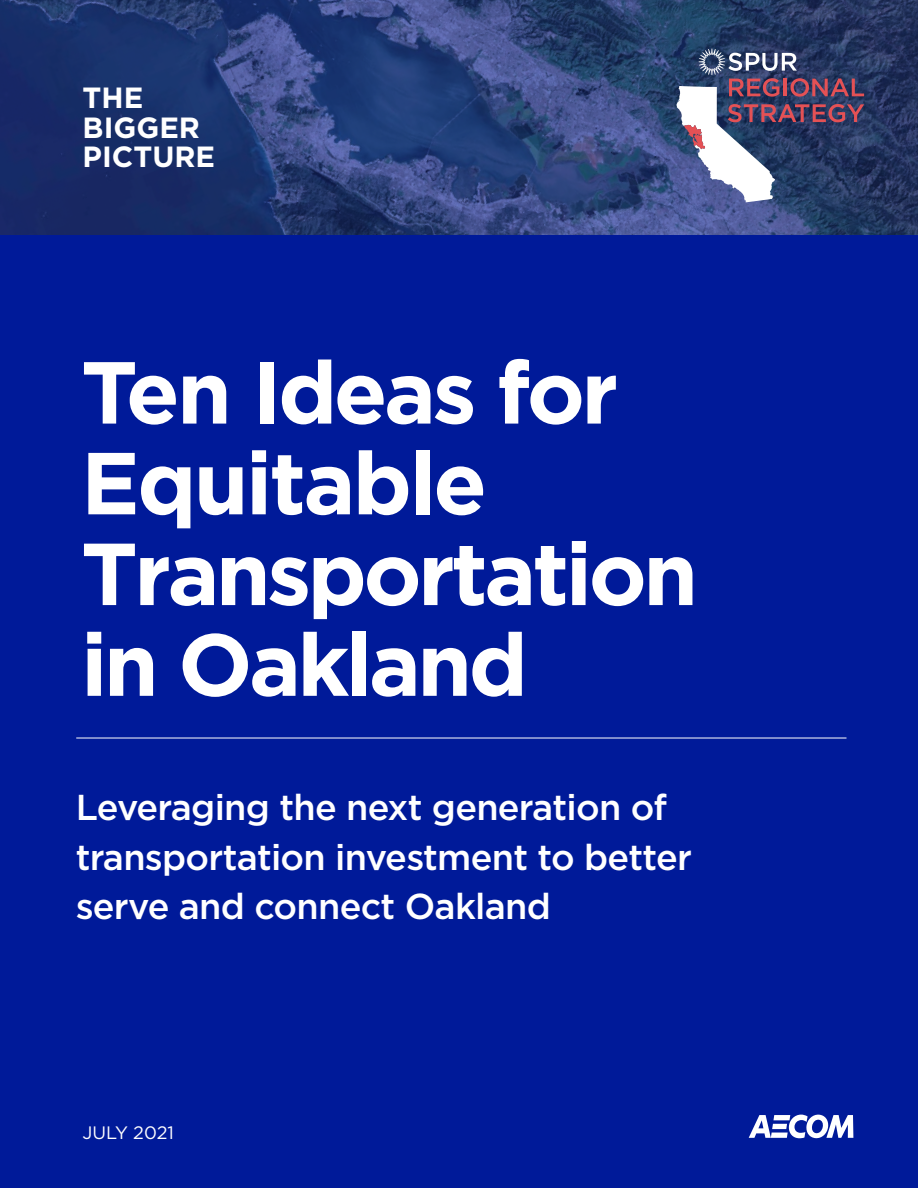
<style>
.page{position:relative;width:918px;height:1188px;background:#001a99}
.page>*{position:absolute;margin:0;border:0;box-sizing:border-box;transform-origin:0 0}
.t1{font:700 87.75px/90.8px "Gotham";letter-spacing:-.04em;color:#fff}
.t2{font:500 36px/49.5px "Gotham";letter-spacing:-.02em;color:#fff}
.t3{font:700 29.25px/29.5px "Gotham";color:#fff}
.t4{font:18px "Gotham";color:#fff}
</style>
<div class="page">
<svg style="left:0;top:0;width:918px;height:234px;background:#283d74"></svg>
<hr style="left:76px;top:738px;width:771px;height:1px;background:#fff">
<svg style="left:749px;top:1114px;width:104px;height:25px"></svg>
<svg style="left:677px;top:49px;width:187px;height:153px;background:#5f6282"></svg>
<p class="t3" style="left:83px;top:82px;width:134px">THE<br>BIGGER<br>PICTURE</p>
<h1 class="t1" style="left:81px;top:345px;width:619px">Ten Ideas for<br>Equitable<br>Transportation in Oakland</h1>
<p class="t2" style="left:76px;top:782px;width:618px">Leveraging the next generation of transportation investment to better serve and connect Oakland</p>
<p class="t4" style="left:83px;top:1123px;width:93px">JULY 2021</p>
</div>
